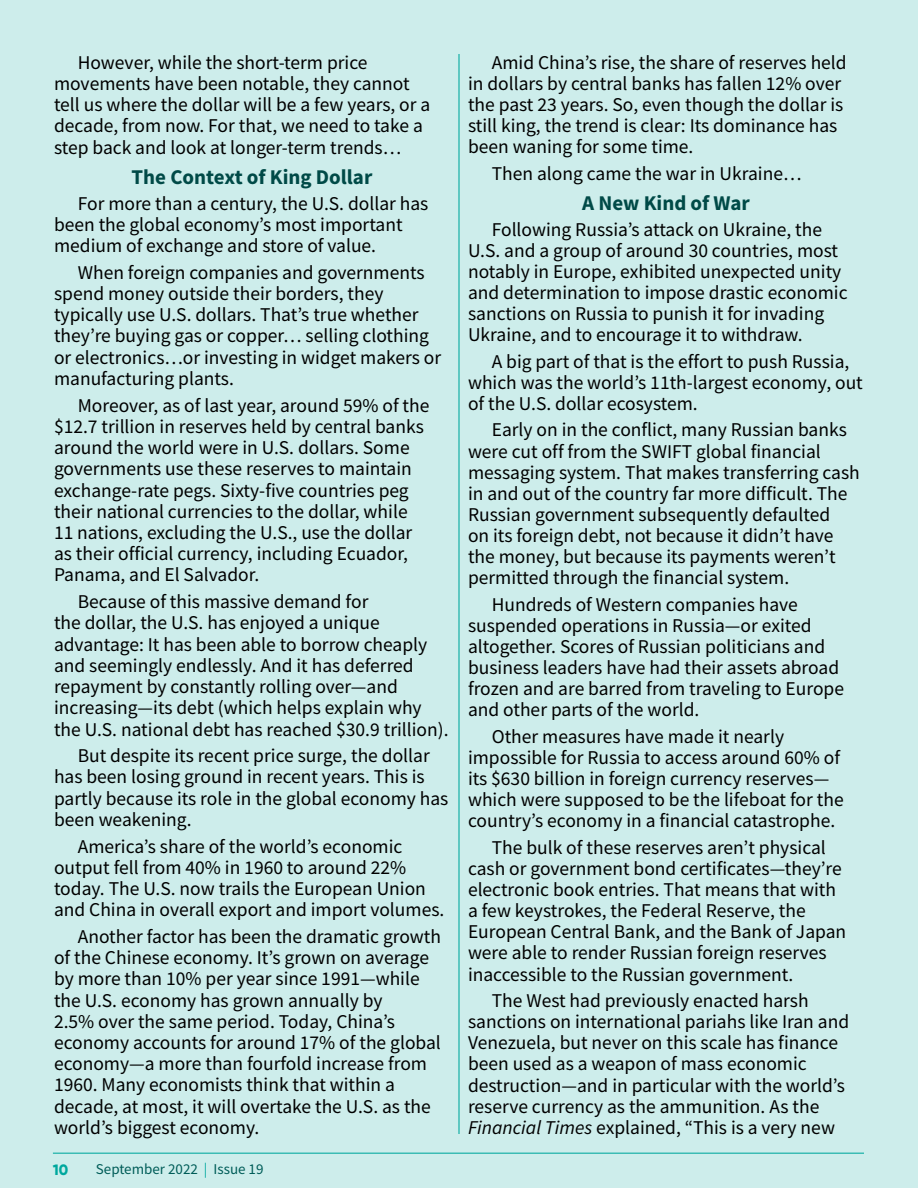
<style>
.page{position:relative;width:918px;height:1188px;background:#cdedeb}
.page>*{position:absolute;margin:0;border:0;box-sizing:border-box;transform-origin:0 0}
.t1{font:700 21px "Source Sans Pro";color:#004a47}
.t2{font:19.5px/21.3px "Source Sans Pro";color:#000}
.t3{font:15px "Source Sans Pro";color:#004a47}
.t4{font:800 15px "Gilroy";color:#00a89e}
.s1{color:#00a89e}
.s2{font-style:italic}
</style>
<div class="page">
<hr style="left:458px;top:54px;width:2px;height:1080px;background:#00a89e">
<p class="t2" style="left:54px;top:51px;width:378px;text-indent:24px">However, while the short-term price movements have been notable, they cannot tell us where the dollar will be a few years, or a decade, from now. For that, we need to take a step back and look at longer-term trends…</p>
<p class="t1" style="left:132px;top:163px;width:242px">The Context of King Dollar</p>
<p class="t2" style="left:54px;top:192px;width:376px;text-indent:24px">For more than a century, the U.S. dollar has been the global economy’s most important medium of exchange and store of value.</p>
<p class="t2" style="left:54px;top:262px;width:389px;text-indent:24px">When foreign companies and governments spend money outside their borders, they typically use U.S. dollars. That’s true whether they’re buying gas or copper… selling clothing or electronics…or investing in widget makers or manufacturing plants.</p>
<p class="t2" style="left:54px;top:394px;width:377px;text-indent:24px">Moreover, as of last year, around 59% of the $12.7 trillion in reserves held by central banks around the world were in U.S. dollars. Some governments use these reserves to maintain exchange-rate pegs. Sixty-five countries peg their national currencies to the dollar, while 11 nations, excluding the U.S., use the dollar as their official currency, including Ecuador, Panama, and El Salvador.</p>
<p class="t2" style="left:54px;top:591px;width:396px;text-indent:24px">Because of this massive demand for<br>the dollar, the U.S. has enjoyed a unique advantage: It has been able to borrow cheaply and seemingly endlessly. And it has deferred repayment by constantly rolling over—and increasing—its debt (which helps explain why the U.S. national debt has reached $30.9 trillion).</p>
<p class="t2" style="left:54px;top:745px;width:396px;text-indent:24px">But despite its recent price surge, the dollar has been losing ground in recent years. This is partly because its role in the global economy has been weakening.</p>
<p class="t2" style="left:54px;top:835px;width:392px;text-indent:24px">America’s share of the world’s economic output fell from 40% in 1960 to around 22% today. The U.S. now trails the European Union and China in overall export and import volumes.</p>
<p class="t2" style="left:54px;top:926px;width:389px;text-indent:24px">Another factor has been the dramatic growth of the Chinese economy. It’s grown on average by more than 10% per year since 1991—while the U.S. economy has grown annually by<br>2.5% over the same period. Today, China’s economy accounts for around 17% of the global economy—a more than fourfold increase from 1960. Many economists think that within a decade, at most, it will overtake the U.S. as the world’s biggest economy.</p>
<p class="t4" style="left:53px;top:1160px;width:17px">10</p>
<p class="t3" style="left:96px;top:1159px;width:169px">September 2022 <span class="s1">|</span> Issue 19</p>
<p class="t2" style="left:468px;top:51px;width:380px;text-indent:24px">Amid China’s rise, the share of reserves held in dollars by central banks has fallen 12% over the past 23 years. So, even though the dollar is still king, the trend is clear: Its dominance has been waning for some time.</p>
<p class="t2" style="left:492px;top:162px;width:311px">Then along came the war in Ukraine…</p>
<p class="t1" style="left:582px;top:189px;width:169px">A New Kind of War</p>
<p class="t2" style="left:468px;top:218px;width:381px;text-indent:24px">Following Russia’s attack on Ukraine, the U.S. and a group of around 30 countries, most notably in Europe, exhibited unexpected unity and determination to impose drastic economic sanctions on Russia to punish it for invading Ukraine, and to encourage it to withdraw.</p>
<p class="t2" style="left:468px;top:350px;width:396px;text-indent:24px">A big part of that is the effort to push Russia, which was the world’s 11th-largest economy, out of the U.S. dollar ecosystem.</p>
<p class="t2" style="left:468px;top:419px;width:393px;text-indent:24px">Early on in the conflict, many Russian banks were cut off from the SWIFT global financial messaging system. That makes transferring cash in and out of the country far more difficult. The Russian government subsequently defaulted<br>on its foreign debt, not because it didn’t have the money, but because its payments weren’t permitted through the financial system.</p>
<p class="t2" style="left:468px;top:594px;width:378px;text-indent:24px">Hundreds of Western companies have suspended operations in Russia—or exited altogether. Scores of Russian politicians and business leaders have had their assets abroad frozen and are barred from traveling to Europe and other parts of the world.</p>
<p class="t2" style="left:468px;top:726px;width:377px;text-indent:24px">Other measures have made it nearly impossible for Russia to access around 60% of its $630 billion in foreign currency reserves— which were supposed to be the lifeboat for the country’s economy in a financial catastrophe.</p>
<p class="t2" style="left:468px;top:837px;width:380px;text-indent:24px">The bulk of these reserves aren’t physical cash or government bond certificates—they’re electronic book entries. That means that with a few keystrokes, the Federal Reserve, the European Central Bank, and the Bank of Japan were able to render Russian foreign reserves inaccessible to the Russian government.</p>
<p class="t2" style="left:468px;top:990px;width:383px;text-indent:24px">The West had previously enacted harsh sanctions on international pariahs like Iran and Venezuela, but never on this scale has finance been used as a weapon of mass economic destruction—and in particular with the world’s reserve currency as the ammunition. As the <span class="s2">Financial Times</span> explained, “This is a very new</p>
</div>
